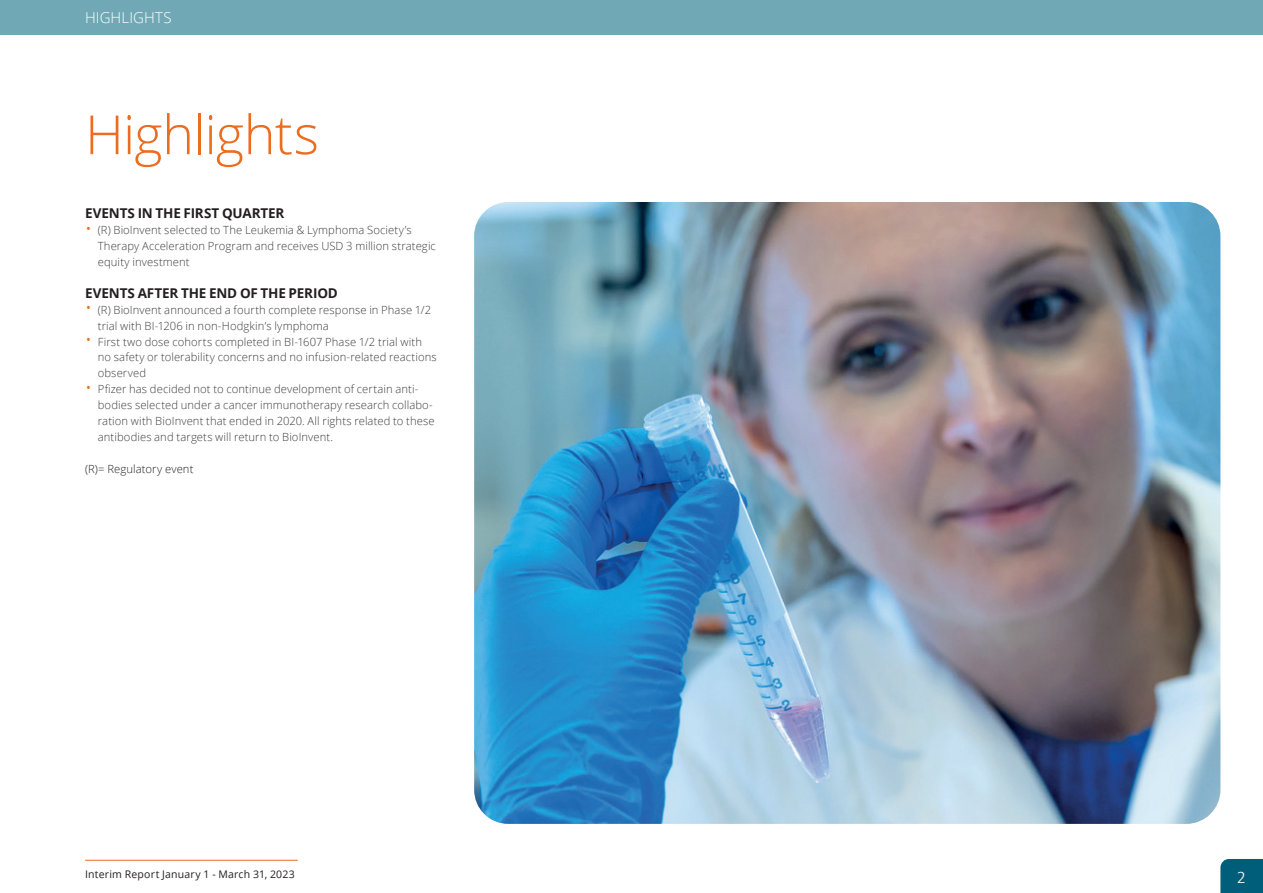
<style>
.page{position:relative;width:1263px;height:893px;background:#fff}
.page>*{position:absolute;margin:0;border:0;box-sizing:border-box;transform-origin:0 0}
.t1{font:300 54px "Open Sans";letter-spacing:-.015em;color:#ec6c20}
.t2{font:300 18px "Calibri";color:#fff}
.t3{font:300 15px "Open Sans";letter-spacing:.005em;color:#fff}
.t4{font:700 13.5px "Open Sans";letter-spacing:-.01em;color:#231f20}
.t5{font:300 11.25px/15.9px "Open Sans";letter-spacing:.01em;color:#3e3e3f}
.t6{font:300 11.25px "Open Sans";letter-spacing:.01em;color:#231f20}
.t7{font:10.5px "Open Sans";letter-spacing:.02em;color:#231f20}
.s1{font-size:18px;color:#ec6c20}
</style>
<div class="page">
<svg style="left:1220px;top:859px;width:43px;height:34px"></svg>
<hr style="left:85px;top:860px;width:213px;height:1px;background:#ec6c20">
<img style="left:474px;top:202px;width:746px;height:622px">
<div style="left:0;top:0;width:1263px;height:34px;background:#70a9b5"></div>
<h3 class="t3" style="left:85px;top:7px;width:88px">HIGHLIGHTS</h3>
<h1 class="t1" style="left:85px;top:98px;width:235px">Highlights</h1>
<p class="t4" style="left:85px;top:203px;width:201px">EVENTS IN THE FIRST QUARTER</p>
<p class="t5" style="left:98px;top:222px;width:340px;text-indent:-13px"><span class="s1">•</span> (R) BioInvent selected to The Leukemia &amp; Lymphoma Society’s<br>Therapy Acceleration Program and receives USD 3 million strategic equity investment</p>
<p class="t4" style="left:85px;top:283px;width:254px">EVENTS AFTER THE END OF THE PERIOD</p>
<p class="t5" style="left:98px;top:301px;width:335px;text-indent:-13px"><span class="s1">•</span> (R) BioInvent announced a fourth complete response in Phase 1/2 trial with BI-1206 in non-Hodgkin’s lymphoma</p>
<p class="t5" style="left:98px;top:333px;width:340px;text-indent:-13px"><span class="s1">•</span> First two dose cohorts completed in BI-1607 Phase 1/2 trial with no safety or tolerability concerns and no infusion-related reactions observed</p>
<p class="t5" style="left:98px;top:381px;width:338px;text-indent:-13px"><span class="s1">•</span> Pfizer has decided not to continue development of certain anti&shy;bodies selected under a cancer immunotherapy research collabo&shy;ration with BioInvent that ended in 2020. All rights related to these antibodies and targets will return to BioInvent.</p>
<p class="t6" style="left:85px;top:461px;width:110px">(R)= Regulatory event</p>
<p class="t7" style="left:85px;top:867px;width:211px">Interim Report January 1 - March 31, 2023</p>
<h2 class="t2" style="left:1237px;top:866px;width:11px">2</h2>
</div>
